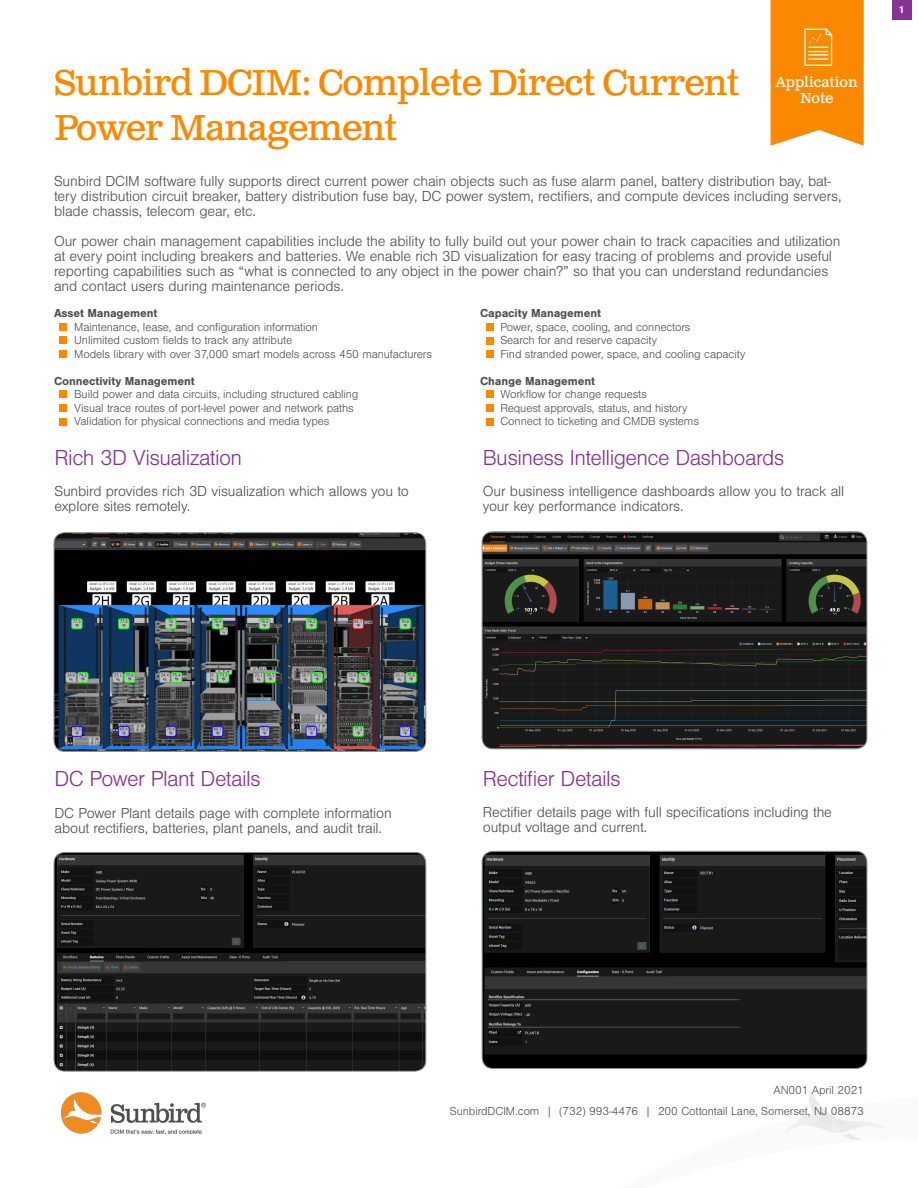
<style>
.page{position:relative;width:918px;height:1188px;background:#fff}
.page>*{position:absolute;margin:0;border:0;box-sizing:border-box;transform-origin:0 0}
.t1{font:36px "Clarendon Text Pro";letter-spacing:-.025em;color:#fa8900}
.t2{font:300 22.5px "Nimbus San";letter-spacing:-.025em;color:#863494}
.t3{font:300 15px/15px "Nimbus San";letter-spacing:-.01em;color:#4d4f54}
.t4{font:14.55px "Clarendon Text Pro";color:#fff}
.t5{font:300 12px "Nimbus San";letter-spacing:-.01em;color:#4d4f54}
.t6{font:700 12px "Nimbus San";letter-spacing:-.01em;color:#4d4f54}
.t7{font:700 10.5px "Nimbus San";color:#fff}
</style>
<div class="page">
<svg style="left:786px;top:1090px;width:102px;height:50px"></svg>
<div style="left:892px;top:0;width:19px;height:19px;background:#863494"></div>
<svg style="left:771px;top:0;width:93px;height:146px;background:#fa9214"></svg>
<hr style="left:808px;top:54px;width:20px;height:2px;background:#fff">
<hr style="left:808px;top:58px;width:20px;height:2px;background:#fff">
<img style="left:61px;top:1092px;width:145px;height:42px">
<img style="left:54px;top:533px;width:372px;height:218px">
<div style="left:54px;top:532px;width:372px;height:220px;border:1px solid #8f8f91;border-radius:11px"></div>
<img style="left:482px;top:532px;width:385px;height:217px">
<div style="left:482px;top:531px;width:385px;height:218px;border:1px solid #8f8f91;border-radius:11px"></div>
<img style="left:54px;top:852px;width:372px;height:218px">
<div style="left:54px;top:852px;width:372px;height:220px;border:1px solid #8f8f91;border-radius:11px"></div>
<img style="left:482px;top:851px;width:385px;height:218px">
<div style="left:482px;top:851px;width:385px;height:218px;border:1px solid #8f8f91;border-radius:11px"></div>
<div style="left:60px;top:323px;width:7px;height:8px;background:#fa8900"></div>
<div style="left:60px;top:336px;width:7px;height:8px;background:#fa8900"></div>
<div style="left:60px;top:350px;width:7px;height:8px;background:#fa8900"></div>
<div style="left:59px;top:404px;width:8px;height:8px;background:#fa8900"></div>
<div style="left:59px;top:418px;width:8px;height:8px;background:#fa8900"></div>
<div style="left:59px;top:390px;width:8px;height:8px;background:#fa8900"></div>
<div style="left:486px;top:323px;width:8px;height:8px;background:#fa8900"></div>
<div style="left:486px;top:337px;width:8px;height:8px;background:#fa8900"></div>
<div style="left:486px;top:350px;width:8px;height:8px;background:#fa8900"></div>
<div style="left:486px;top:390px;width:8px;height:8px;background:#fa8900"></div>
<div style="left:486px;top:404px;width:8px;height:7px;background:#fa8900"></div>
<div style="left:486px;top:418px;width:8px;height:8px;background:#fa8900"></div>
<h1 class="t1" style="left:54px;top:61px;width:687px">Sunbird DCIM: Complete Direct Current</h1>
<h1 class="t1" style="left:54px;top:106px;width:345px">Power Management</h1>
<p class="t4" style="left:776px;top:73px;width:83px">Application</p>
<p class="t4" style="left:800px;top:89px;width:35px">Note</p>
<p class="t3" style="left:54px;top:173px;width:789px">Sunbird DCIM software fully supports direct current power chain objects such as fuse alarm panel, battery distribution bay, bat&shy;tery distribution circuit breaker, battery distribution fuse bay, DC power system, rectifiers, and compute devices including servers, blade chassis, telecom gear, etc.</p>
<p class="t3" style="left:54px;top:233px;width:788px">Our power chain management capabilities include the ability to fully build out your power chain to track capacities and utilization at every point including breakers and batteries. We enable rich 3D visualization for easy tracing of problems and provide useful reporting capabilities such as “what is connected to any object in the power chain?” so that you can understand redundancies and contact users during maintenance periods.</p>
<p class="t6" style="left:54px;top:307px;width:105px">Asset Management</p>
<p class="t5" style="left:74px;top:321px;width:245px">Maintenance, lease, and configuration information</p>
<p class="t5" style="left:74px;top:334px;width:219px">Unlimited custom fields to track any attribute</p>
<p class="t5" style="left:74px;top:348px;width:359px">Models library with over 37,000 smart models across 450 manufacturers</p>
<p class="t6" style="left:54px;top:374px;width:142px">Connectivity Management</p>
<p class="t5" style="left:74px;top:388px;width:286px">Build power and data circuits, including structured cabling</p>
<p class="t5" style="left:74px;top:402px;width:281px">Visual trace routes of port-level power and network paths</p>
<p class="t5" style="left:74px;top:415px;width:257px">Validation for physical connections and media types</p>
<p class="t2" style="left:54px;top:445px;width:189px">Rich 3D Visualization</p>
<p class="t3" style="left:54px;top:484px;width:356px">Sunbird provides rich 3D visualization which allows you to explore sites remotely.</p>
<p class="t6" style="left:480px;top:307px;width:122px">Capacity Management</p>
<p class="t5" style="left:500px;top:321px;width:192px">Power, space, cooling, and connectors</p>
<p class="t5" style="left:500px;top:334px;width:158px">Search for and reserve capacity</p>
<p class="t5" style="left:500px;top:348px;width:247px">Find stranded power, space, and cooling capacity</p>
<p class="t6" style="left:480px;top:374px;width:116px">Change Management</p>
<p class="t5" style="left:500px;top:388px;width:148px">Workflow for change requests</p>
<p class="t5" style="left:500px;top:402px;width:189px">Request approvals, status, and history</p>
<p class="t5" style="left:500px;top:415px;width:200px">Connect to ticketing and CMDB systems</p>
<p class="t2" style="left:483px;top:445px;width:303px">Business Intelligence Dashboards</p>
<p class="t3" style="left:483px;top:484px;width:363px">Our business intelligence dashboards allow you to track all your key performance indicators.</p>
<p class="t7" style="left:898px;top:4px;width:7px">1</p>
<p class="t2" style="left:54px;top:767px;width:208px">DC Power Plant Details</p>
<p class="t3" style="left:54px;top:806px;width:339px">DC Power Plant details page with complete information about rectifiers, batteries, plant panels, and audit trail.</p>
<p class="t2" style="left:483px;top:767px;width:140px">Rectifier Details</p>
<p class="t3" style="left:483px;top:805px;width:351px">Rectifier details page with full specifications including the output voltage and current.</p>
<p class="t5" style="left:773px;top:1083px;width:92px">AN001 April 2021</p>
<p class="t5" style="left:450px;top:1105px;width:416px">SunbirdDCIM.com | (732) 993-4476 | 200 Cottontail Lane, Somerset, NJ 08873</p>
</div>
